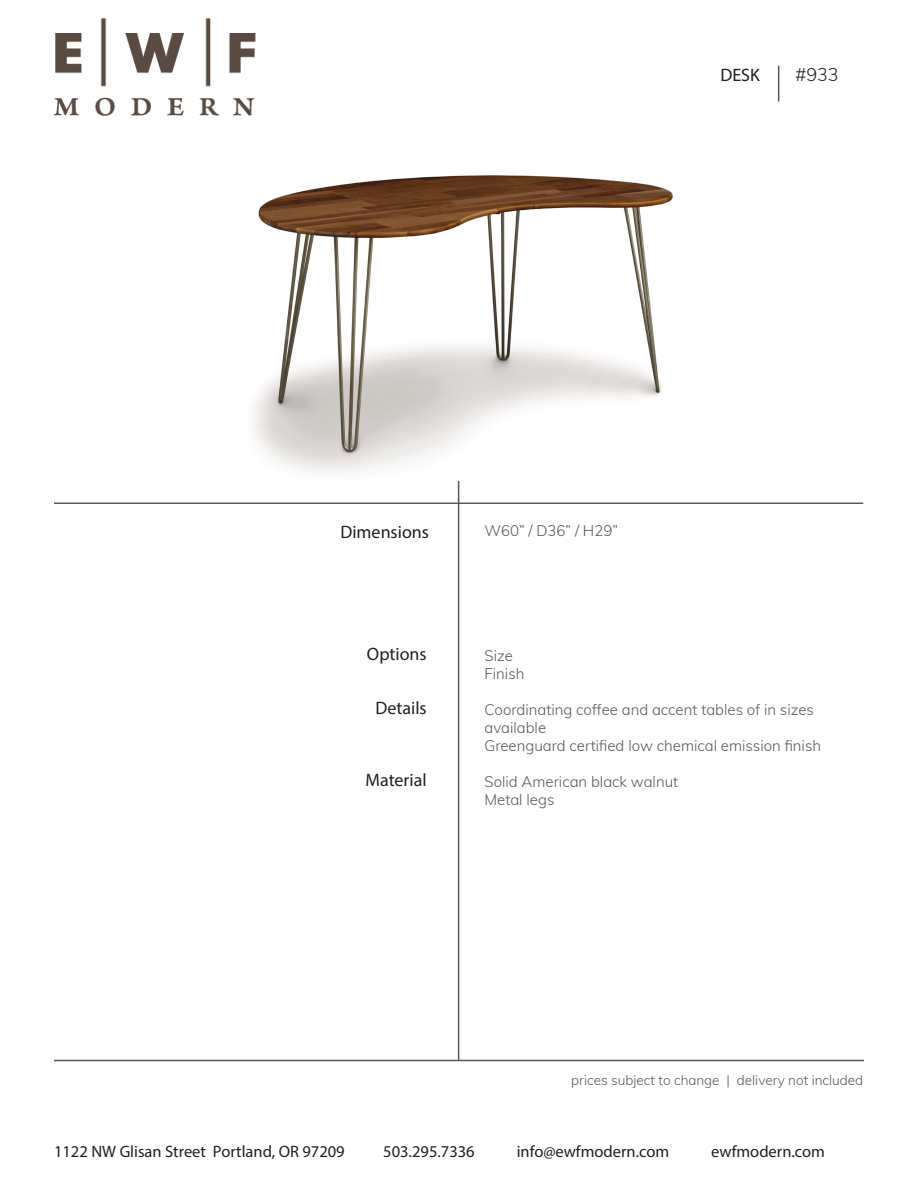
<style>
.page{position:relative;width:918px;height:1188px;background:#fff}
.page>*{position:absolute;margin:0;border:0;box-sizing:border-box;transform-origin:0 0}
.t1{font:18px "Myriad Pro";color:#231f20}
.t2{font:300 18px "Muli";color:#231f20}
.t3{font:16.5px "Myriad Pro";color:#231f20}
.t4{font:300 15px/18px "Muli";color:#57585a}
.t5{font:300 13.5px "Muli";color:#57585a}
</style>
<div class="page">
<img style="left:54px;top:18px;width:202px;height:98px">
<hr style="left:54px;top:1060px;width:810px;height:1px;background:#57585a">
<hr style="left:54px;top:502px;width:809px;height:2px;background:#57585a">
<hr style="left:458px;top:466px;width:1px;height:595px;background:#57585a">
<hr style="left:778px;top:66px;width:1px;height:36px;background:#57585a">
<img style="left:254px;top:175px;width:419px;height:306px">
<p class="t1" style="left:720px;top:64px;width:41px">DESK</p>
<p class="t2" style="left:795px;top:61px;width:45px">#933</p>
<p class="t1" style="left:340px;top:521px;width:90px">Dimensions</p>
<p class="t4" style="left:484px;top:520px;width:135px">W60” / D36” / H29”</p>
<p class="t1" style="left:367px;top:643px;width:61px">Options</p>
<p class="t1" style="left:375px;top:697px;width:53px">Details</p>
<p class="t1" style="left:366px;top:769px;width:63px">Material</p>
<p class="t4" style="left:484px;top:646px;width:30px">Size</p>
<p class="t4" style="left:484px;top:664px;width:41px">Finish</p>
<p class="t4" style="left:484px;top:700px;width:331px">Coordinating coffee and accent tables of in sizes available</p>
<p class="t4" style="left:484px;top:736px;width:338px">Greenguard certified low chemical emission finish</p>
<p class="t4" style="left:484px;top:772px;width:195px">Solid American black walnut</p>
<p class="t4" style="left:484px;top:790px;width:71px">Metal legs</p>
<p class="t5" style="left:571px;top:1070px;width:293px">prices subject to change | delivery not included</p>
<p class="t3" style="left:54px;top:1142px;width:292px">1122 NW Glisan Street Portland, OR 97209</p>
<p class="t3" style="left:383px;top:1142px;width:93px">503.295.7336</p>
<p class="t3" style="left:517px;top:1142px;width:154px">info@ewfmodern.com</p>
<p class="t3" style="left:711px;top:1142px;width:115px">ewfmodern.com</p>
</div>
